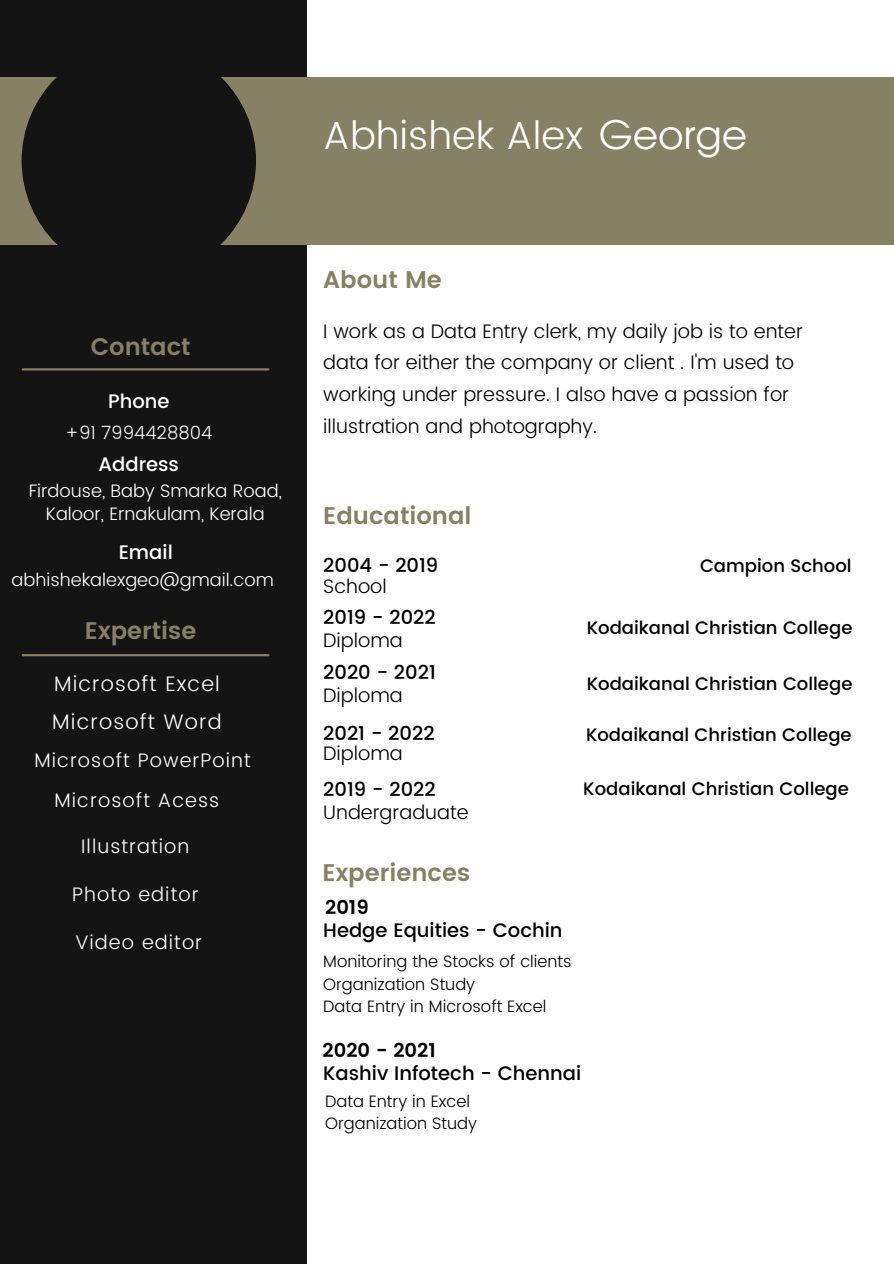
<style>
.page{position:relative;width:894px;height:1264px;background:#fff}
.page>*{position:absolute;margin:0;border:0;box-sizing:border-box;transform-origin:0 0}
.t1{font:300 39px "Poppins";color:#fff}
.t2{font:600 24px "Poppins";color:#868064}
.t3{font:300 21px "Poppins";letter-spacing:.055em;color:#fff}
.t4{font:300 19.5px/31.5px "Poppins";color:#000}
.t5{font:500 19.5px "Poppins";color:#000}
.t6{font:300 19.5px "Poppins";letter-spacing:.055em;color:#fff}
.t7{font:500 19.5px "Poppins";color:#fff}
.t8{font:600 19.5px "Poppins";color:#000}
.t9{font:500 18px "Poppins";color:#000}
.t10{font:300 18px/23.7px "Poppins";color:#fff;text-align:center}
.t11{font:300 16.5px "Poppins";color:#000}
.s1{font-family:"Evolventa";font-weight:400}
</style>
<div class="page">
<div style="left:0;top:0;width:307px;height:1263px;background:#141414"></div>
<div style="left:0;top:77px;width:893px;height:167px;background:#868064"></div>
<div style="left:22px;top:43px;width:234px;height:235px;background:#141414;border-radius:50%"></div>
<hr style="left:23px;top:368px;width:245px;height:2px;background:#868064">
<hr style="left:23px;top:654px;width:245px;height:2px;background:#868064">
<p class="t1" style="left:323px;top:113px;width:425px">Abhishek Alex <span class="s1">George</span></p>
<p class="t2" style="left:91px;top:333px;width:101px">Contact</p>
<p class="t7" style="left:108px;top:390px;width:63px">Phone</p>
<p class="t10" style="left:65px;top:421px;width:149px">+91 7994428804</p>
<p class="t7" style="left:99px;top:453px;width:82px">Address</p>
<p class="t10" style="left:29px;top:479px;width:254px">Firdouse, Baby Smarka Road,<br>Kaloor, Ernakulam, Kerala</p>
<p class="t7" style="left:119px;top:540px;width:56px">Email</p>
<p class="t10" style="left:12px;top:567px;width:263px">abhishekalexgeo@gmail.com</p>
<p class="t2" style="left:85px;top:617px;width:113px">Expertise</p>
<p class="t3" style="left:54px;top:671px;width:167px">Microsoft Excel</p>
<p class="t3" style="left:52px;top:709px;width:171px">Microsoft Word</p>
<p class="t6" style="left:34px;top:749px;width:218px">Microsoft PowerPoint</p>
<p class="t6" style="left:55px;top:789px;width:166px">Microsoft Acess</p>
<p class="t6" style="left:81px;top:834px;width:110px">Illustration</p>
<p class="t6" style="left:72px;top:882px;width:128px">Photo editor</p>
<p class="t6" style="left:75px;top:931px;width:128px">Video editor</p>
<p class="t2" style="left:323px;top:266px;width:120px">About Me</p>
<p class="t4" style="left:323px;top:315px;width:481px">I work as a Data Entry clerk, my daily job is to enter data for either the company or client . I'm used to working under pressure. I also have a passion for illustration and photography.</p>
<p class="t2" style="left:323px;top:502px;width:150px">Educational</p>
<p class="t5" style="left:323px;top:553px;width:116px">2004 - 2019</p>
<p class="t5" style="left:323px;top:605px;width:114px">2019 - 2022</p>
<p class="t4" style="left:323px;top:570px;width:65px">School</p>
<p class="t4" style="left:323px;top:624px;width:81px">Diploma</p>
<p class="t5" style="left:323px;top:661px;width:114px">2020 - 2021</p>
<p class="t4" style="left:323px;top:679px;width:81px">Diploma</p>
<p class="t5" style="left:323px;top:722px;width:113px">2021 - 2022</p>
<p class="t4" style="left:323px;top:737px;width:81px">Diploma</p>
<p class="t5" style="left:323px;top:778px;width:114px">2019 - 2022</p>
<p class="t4" style="left:323px;top:796px;width:147px">Undergraduate</p>
<p class="t9" style="left:699px;top:555px;width:153px">Campion School</p>
<p class="t9" style="left:586px;top:617px;width:267px">Kodaikanal Christian College</p>
<p class="t9" style="left:586px;top:673px;width:267px">Kodaikanal Christian College</p>
<p class="t9" style="left:586px;top:724px;width:267px">Kodaikanal Christian College</p>
<p class="t9" style="left:583px;top:778px;width:267px">Kodaikanal Christian College</p>
<p class="t2" style="left:322px;top:858px;width:149px">Experiences</p>
<p class="t8" style="left:325px;top:896px;width:45px">2019</p>
<p class="t5" style="left:323px;top:919px;width:241px">Hedge Equities - Cochin</p>
<p class="t11" style="left:323px;top:951px;width:250px">Monitoring the Stocks of clients</p>
<p class="t11" style="left:323px;top:974px;width:153px">Organization Study</p>
<p class="t11" style="left:323px;top:996px;width:225px">Data Entry in Microsoft Excel</p>
<p class="t8" style="left:322px;top:1039px;width:115px">2020 - 2021</p>
<p class="t5" style="left:323px;top:1062px;width:259px">Kashiv Infotech - Chennai</p>
<p class="t11" style="left:325px;top:1091px;width:146px">Data Entry in Excel</p>
<p class="t11" style="left:325px;top:1113px;width:153px">Organization Study</p>
</div>
